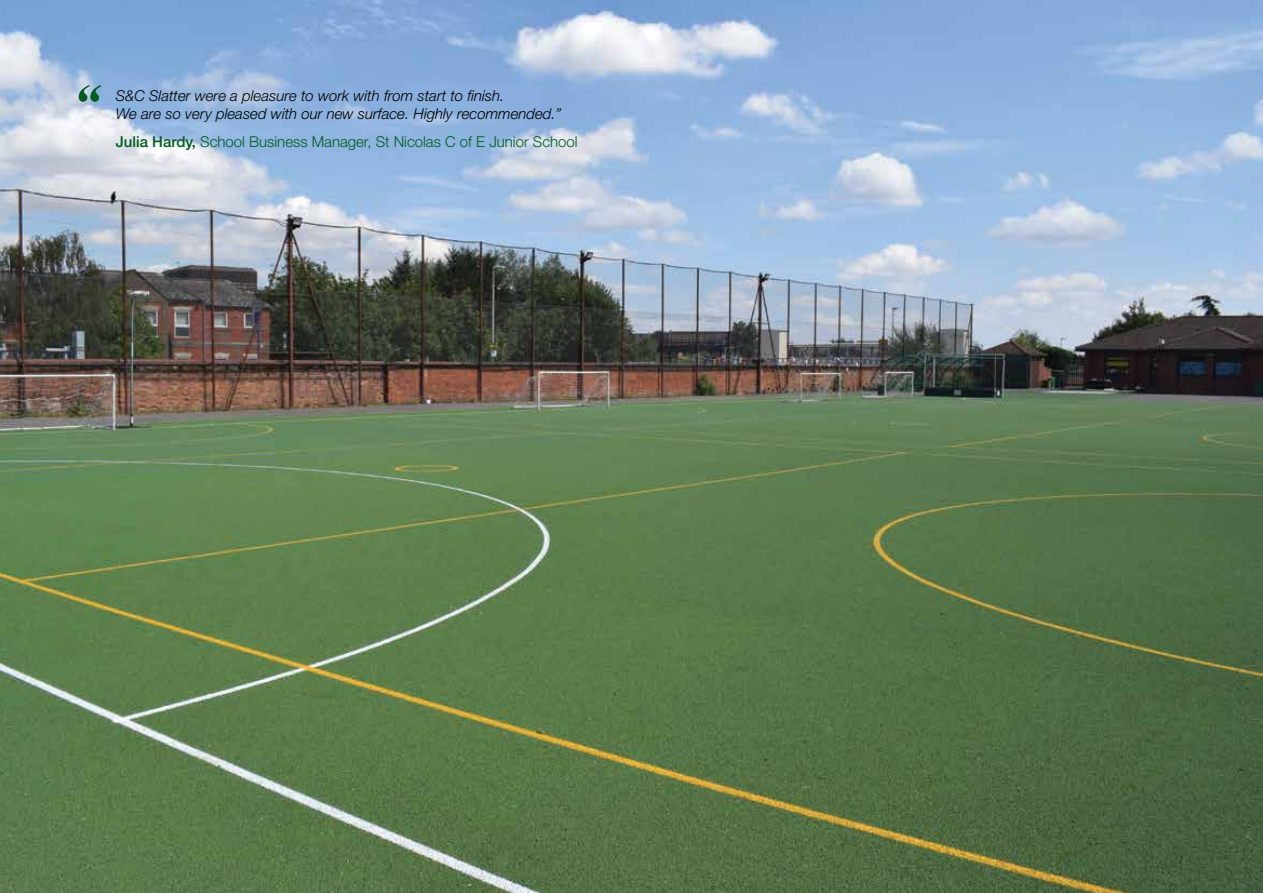
<style>
.page{position:relative;width:1263px;height:893px;background:#fff}
.page>*{position:absolute;margin:0;border:0;box-sizing:border-box;transform-origin:0 0}
.t1{font:italic 700 54px "Times New Roman";color:#005d22}
.t2{font:italic 300 15px/18px "Helvetica Neue";color:#000}
.t3{font:300 15px "Helvetica Neue";color:#005d22}
.s1{font-weight:500}
</style>
<div class="page">
<img style="left:0;top:0;width:1263px;height:893px">
<h1 class="t1" style="left:72px;top:66px;width:28px">“</h1>
<p class="t2" style="left:116px;top:86px;width:447px">S&amp;C Slatter were a pleasure to work with from start to finish.<br>We are so very pleased with our new surface. Highly recommended.”</p>
<p class="t3" style="left:116px;top:132px;width:463px"><span class="s1">Julia Hardy,</span> School Business Manager, St Nicolas C of E Junior School</p>
</div>
